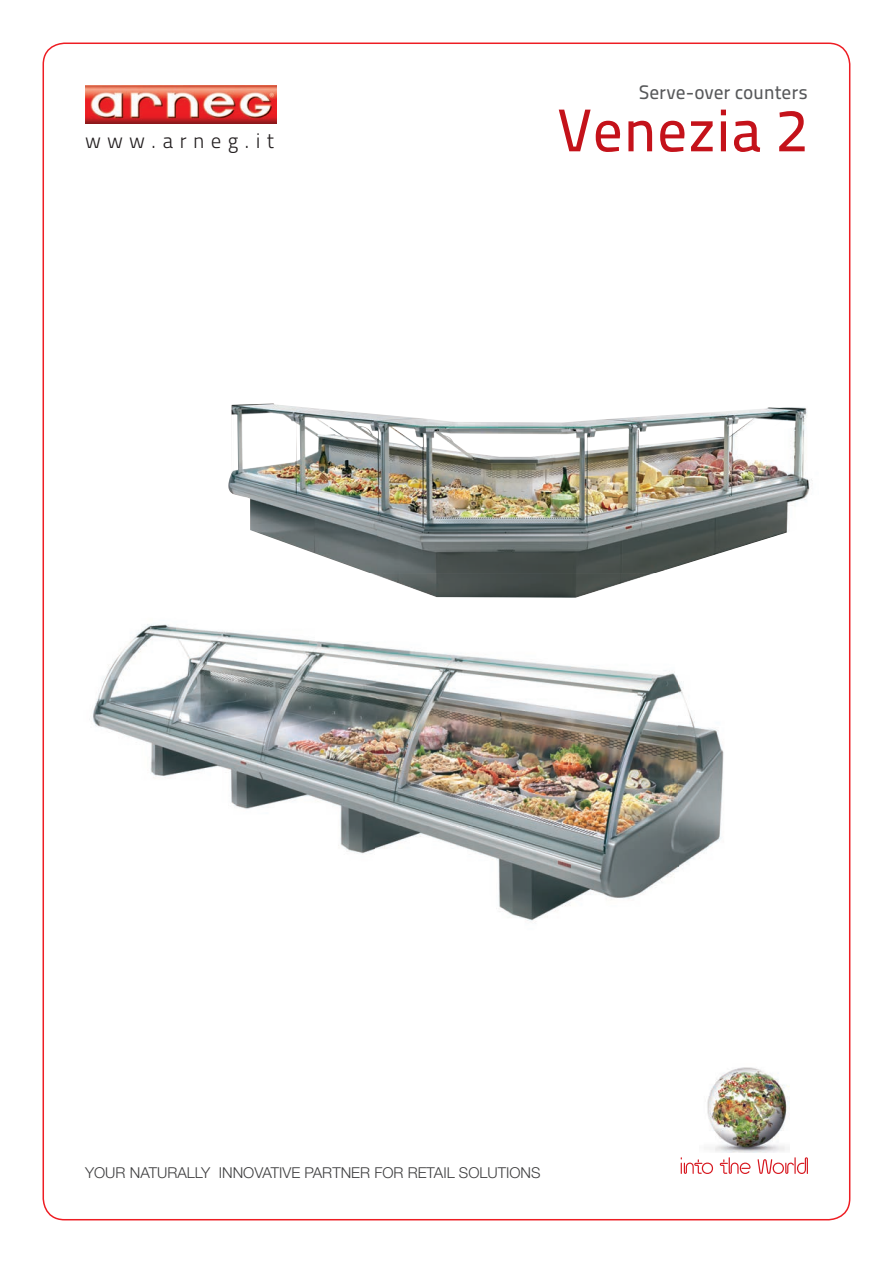
<style>
.page{position:relative;width:893px;height:1263px;background:#fff}
.page>*{position:absolute;margin:0;border:0;box-sizing:border-box;transform-origin:0 0}
.t1{font:60px "Titillium Maps 26 L 500 wt";color:#c4121a}
.t2{font:21px "Titillium Maps 26 L 250 wt";letter-spacing:.29em;color:#231f20}
.t3{font:19.5px "Titillium Maps 26 L 500 wt";letter-spacing:-.01em;color:#57585a}
.t4{font:300 15px "Helvetica Neue LT Pro";color:#3e3e3f}
</style>
<div class="page">
<img style="left:228px;top:403px;width:394px;height:170px">
<img style="left:622px;top:407px;width:190px;height:166px">
<img style="left:93px;top:624px;width:631px;height:297px">
<img style="left:370px;top:573px;width:285px;height:25px">
<img style="left:85px;top:85px;width:191px;height:39px">
<svg style="left:681px;top:1157px;width:32px;height:17px"></svg>
<svg style="left:720px;top:1157px;width:30px;height:17px"></svg>
<svg style="left:758px;top:1157px;width:50px;height:17px"></svg>
<img style="left:707px;top:1067px;width:82px;height:86px">
<h2 class="t2" style="left:85px;top:125px;width:191px">www.arneg.it</h2>
<h3 class="t3" style="left:639px;top:77px;width:171px">Serve-over counters</h3>
<h1 class="t1" style="left:557px;top:85px;width:253px">Venezia 2</h1>
<p class="t4" style="left:85px;top:1163px;width:457px">YOUR NATURALLY INNOVATIVE PARTNER FOR RETAIL SOLUTIONS</p>
</div>
